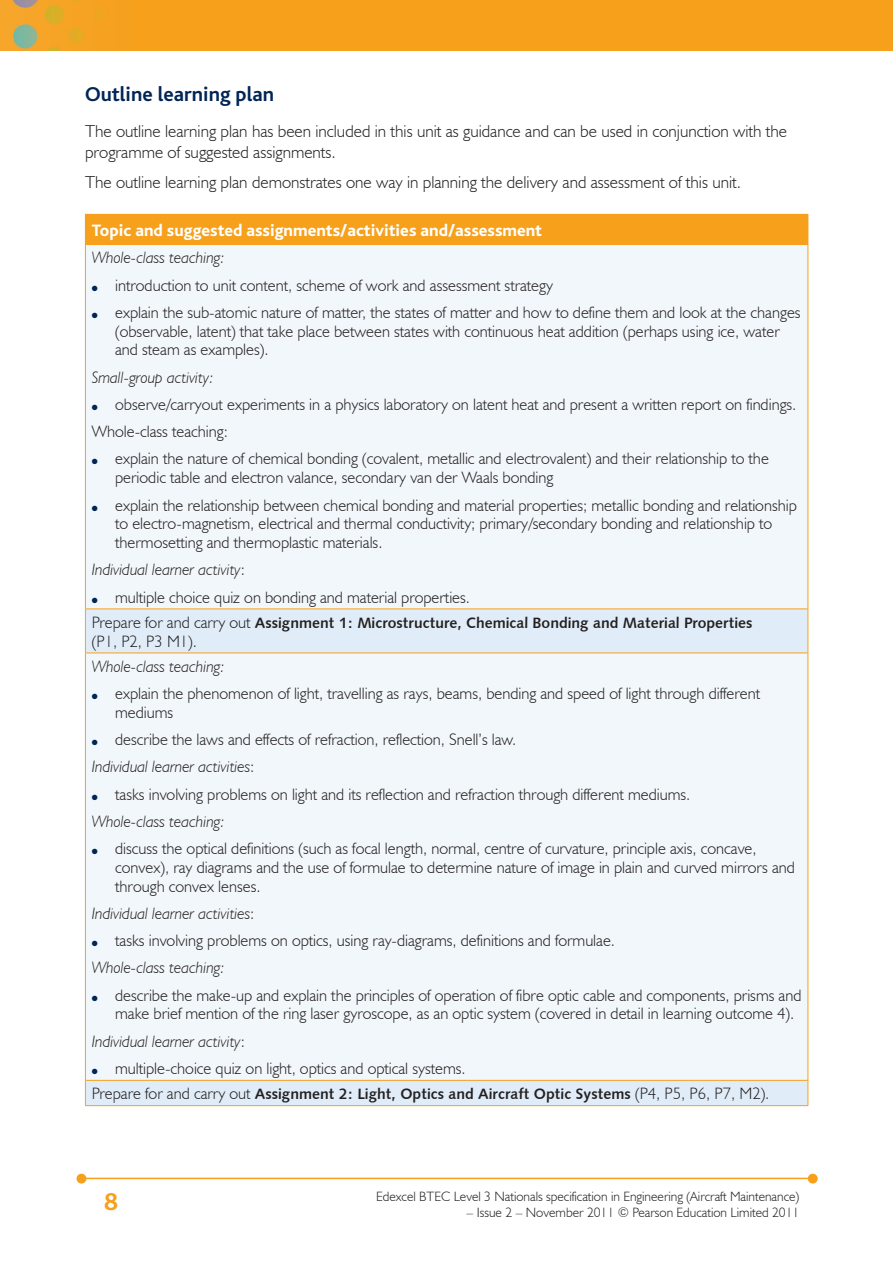
<style>
.page{position:relative;width:893px;height:1263px;background:#fff}
.page>*{position:absolute;margin:0;border:0;box-sizing:border-box;transform-origin:0 0}
.t1{font:700 25.5px "Bliss";color:#f6a01b}
.hb2{font:700 21px "Bliss";color:#002556}
.text{font:300 17.25px/21px "Humanist 521 BT";color:#231f20}
.table_head{font:800 17.25px "Bliss";color:#fff}
.table_text1{font:300 16.5px/18.8px "Humanist 521 BT";color:#231f20}
.table_text{font:italic 300 16.5px "Humanist 521 BT";color:#231f20}
.table_text-2{font:300 16.5px "Humanist 521 BT";color:#231f20}
.table_text-3{font:15px "Humanist 531 BT Bold A";color:#231f20}
.t2{font:300 13.5px "Humanist 521 BT";color:#231f20}
.s1{color:#002556}
.s2{font-style:normal}
.s3{font-family:"Humanist 521 BT";font-weight:300;font-size:16.5px}
</style>
<div class="page">
<img style="left:0;top:0;width:893px;height:51px">
<hr style="left:82px;top:1178px;width:728px;height:1px;background:#f6a01b">
<div style="left:809px;top:1174px;width:8px;height:9px;background:#f6a01b;border-radius:50%"></div>
<div style="left:808px;top:1174px;width:10px;height:9px;border:2px solid #f6a01b;border-radius:50%"></div>
<div style="left:77px;top:1174px;width:9px;height:9px;background:#f6a01b;border-radius:50%"></div>
<div style="left:77px;top:1174px;width:9px;height:9px;border:2px solid #f6a01b;border-radius:50%"></div>
<div style="left:85px;top:214px;width:723px;height:30px;background:#f6a01b"></div>
<div style="left:86px;top:245px;width:721px;height:363px;background:#f2f7fb"></div>
<svg style="left:86px;top:609px;width:721px;height:496px;fill:#f2f7fb"></svg>
<hr style="left:85px;top:245px;width:1px;height:363px;background:#f6a01b">
<hr style="left:807px;top:245px;width:1px;height:363px;background:#f6a01b">
<hr style="left:85px;top:244px;width:723px;height:1px;background:#f6a01b">
<hr style="left:85px;top:609px;width:1px;height:43px;background:#f6a01b">
<hr style="left:807px;top:609px;width:1px;height:43px;background:#f6a01b">
<hr style="left:85px;top:608px;width:723px;height:1px;background:#f6a01b">
<hr style="left:85px;top:653px;width:1px;height:427px;background:#f6a01b">
<hr style="left:807px;top:653px;width:1px;height:427px;background:#f6a01b">
<hr style="left:85px;top:652px;width:723px;height:1px;background:#f6a01b">
<svg style="left:85px;top:1081px;width:1px;height:24px"></svg>
<svg style="left:807px;top:1081px;width:1px;height:24px"></svg>
<hr style="left:85px;top:1080px;width:723px;height:1px;background:#f6a01b">
<hr style="left:85px;top:1105px;width:723px;height:1px;background:#f6a01b">
<p class="hb2" style="left:85px;top:83px;width:191px">Outline learning plan</p>
<p class="text" style="left:85px;top:120px;width:704px">The outline learning plan has been included in this unit as guidance and can be used in conjunction with the programme of suggested assignments.</p>
<p class="text" style="left:85px;top:171px;width:657px">The outline learning plan demonstrates one way in planning the delivery and assessment of this unit.</p>
<p class="table_head" style="left:92px;top:221px;width:452px">Topic and suggested assignments/activities and/assessment</p>
<p class="table_text" style="left:92px;top:248px;width:134px">Whole-class teaching:</p>
<p class="table_text1" style="left:92px;top:275px;width:463px"><span class="s1">●</span> introduction to unit content, scheme of work and assessment strategy</p>
<p class="table_text1" style="left:115px;top:303px;width:687px;text-indent:-23px"><span class="s1">●</span> explain the sub-atomic nature of matter, the states of matter and how to define them and look at the changes (observable, latent) that take place between states with continuous heat addition (perhaps using ice, water and steam as examples).</p>
<p class="table_text" style="left:92px;top:367px;width:123px">Small-group activity:</p>
<p class="table_text1" style="left:92px;top:395px;width:706px"><span class="s1">●</span> observe/carryout experiments in a physics laboratory on latent heat and present a written report on findings.</p>
<p class="table_text-2" style="left:92px;top:421px;width:138px">Whole-class teaching:</p>
<p class="table_text1" style="left:115px;top:449px;width:655px;text-indent:-23px"><span class="s1">●</span> explain the nature of chemical bonding (covalent, metallic and electrovalent) and their relationship to the periodic table and electron valance, secondary van der Waals bonding</p>
<p class="table_text1" style="left:115px;top:495px;width:683px;text-indent:-23px"><span class="s1">●</span> explain the relationship between chemical bonding and material properties; metallic bonding and relationship to electro-magnetism, electrical and thermal conductivity; primary/secondary bonding and relationship to thermosetting and thermoplastic materials.</p>
<p class="table_text" style="left:92px;top:560px;width:155px">Individual learner activity<span class="s2">:</span></p>
<p class="table_text1" style="left:92px;top:587px;width:380px"><span class="s1">●</span> multiple choice quiz on bonding and material properties.</p>
<p class="table_text-3" style="left:92px;top:613px;width:662px"><span class="s3">Prepare for and carry out</span> Assignment 1: Microstructure, Chemical Bonding and Material Properties</p>
<p class="table_text-2" style="left:92px;top:631px;width:107px">(P1, P2, P3 M1).</p>
<p class="table_text" style="left:92px;top:656px;width:134px">Whole-class teaching:</p>
<p class="table_text1" style="left:115px;top:684px;width:646px;text-indent:-23px"><span class="s1">●</span> explain the phenomenon of light, travelling as rays, beams, bending and speed of light through different mediums</p>
<p class="table_text1" style="left:92px;top:730px;width:426px"><span class="s1">●</span> describe the laws and effects of refraction, reflection, Snell’s law.</p>
<p class="table_text" style="left:92px;top:757px;width:164px">Individual learner activities<span class="s2">:</span></p>
<p class="table_text1" style="left:92px;top:784px;width:600px"><span class="s1">●</span> tasks involving problems on light and its reflection and refraction through different mediums.</p>
<p class="table_text" style="left:92px;top:811px;width:134px">Whole-class teaching:</p>
<p class="table_text1" style="left:115px;top:839px;width:681px;text-indent:-23px"><span class="s1">●</span> discuss the optical definitions (such as focal length, normal, centre of curvature, principle axis, concave, convex), ray diagrams and the use of formulae to determine nature of image in plain and curved mirrors and through convex lenses.</p>
<p class="table_text" style="left:92px;top:903px;width:164px">Individual learner activities<span class="s2">:</span></p>
<p class="table_text1" style="left:92px;top:931px;width:525px"><span class="s1">●</span> tasks involving problems on optics, using ray-diagrams, definitions and formulae.</p>
<p class="table_text" style="left:92px;top:958px;width:134px">Whole-class teaching:</p>
<p class="table_text1" style="left:115px;top:985px;width:688px;text-indent:-23px"><span class="s1">●</span> describe the make-up and explain the principles of operation of fibre optic cable and components, prisms and make brief mention of the ring laser gyroscope, as an optic system (covered in detail in learning outcome 4).</p>
<p class="table_text" style="left:92px;top:1031px;width:155px">Individual learner activity<span class="s2">:</span></p>
<p class="table_text1" style="left:92px;top:1059px;width:375px"><span class="s1">●</span> multiple-choice quiz on light, optics and optical systems.</p>
<p class="table_text-3" style="left:92px;top:1085px;width:679px"><span class="s3">Prepare for and carry out</span> Assignment 2: Light, Optics and Aircraft Optic Systems <span class="s3">(P4, P5, P6, P7, M2).</span></p>
<h1 class="t1" style="left:104px;top:1188px;width:15px">8</h1>
<p class="t2" style="left:376px;top:1188px;width:425px">Edexcel BTEC Level 3 Nationals specification in Engineering (Aircraft Maintenance)</p>
<p class="t2" style="left:466px;top:1204px;width:334px">– Issue 2 – November 2011 © Pearson Education Limited 2011</p>
</div>
